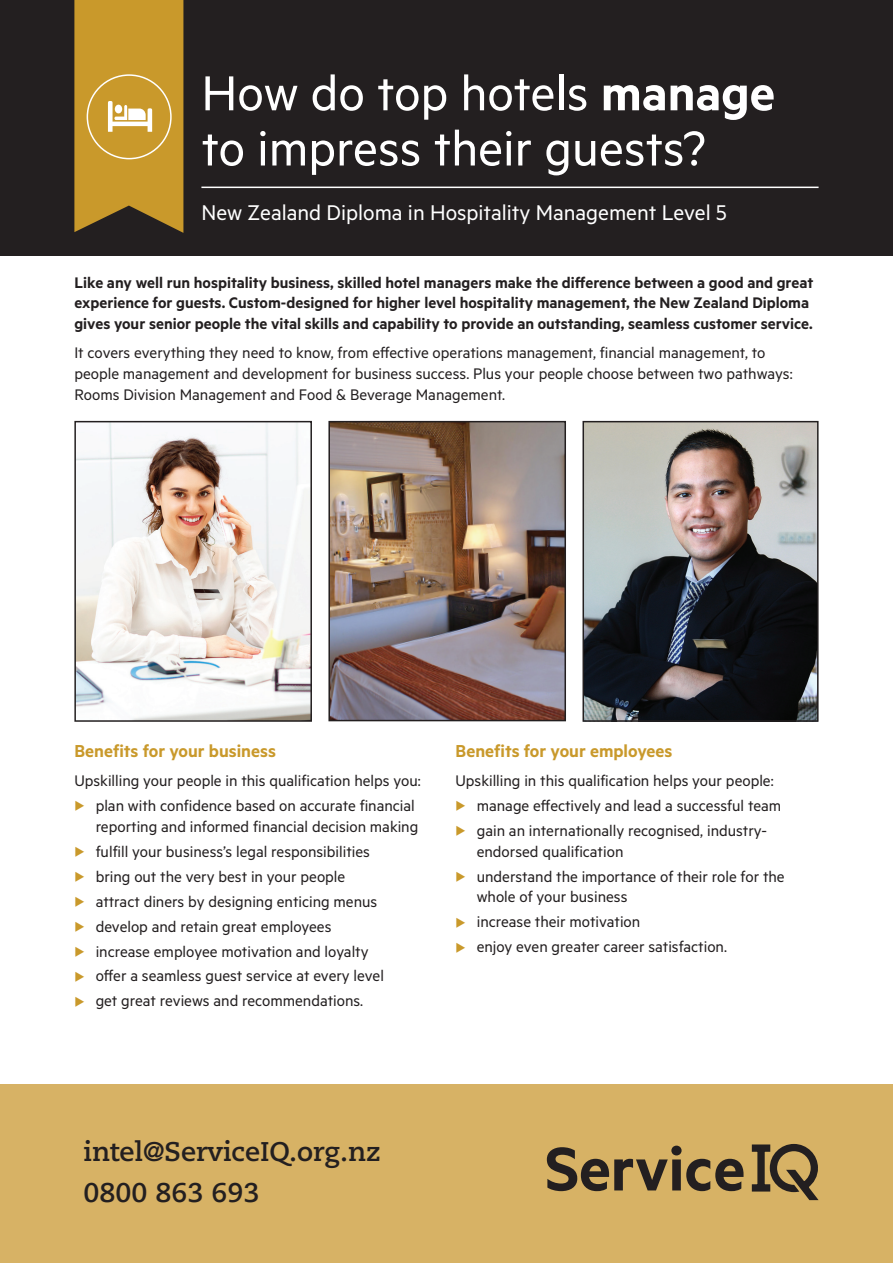
<style>
.page{position:relative;width:893px;height:1263px;background:#fff}
.page>*{position:absolute;margin:0;border:0;box-sizing:border-box;transform-origin:0 0}
.t1{font:55.2px/55.2px "Metric";color:#fff}
.t2{font:700 27px/41px "Caecilia LT Pro 75";color:#231f20}
.t3{font:24px "Metric";color:#fff}
.t4{font:600 19.5px "Metric";color:#c9992b}
.t5{font:17.25px/20.7px "Metric";color:#231f20}
.t6{font:600 17.25px/20.7px "Metric";color:#231f20}
.s1{font-weight:600}
.s2{color:#c9992b}
</style>
<div class="page">
<div style="left:0;top:0;width:893px;height:255px;background:#231f20"></div>
<svg style="left:74px;top:0;width:109px;height:233px;background:#c09533"></svg>
<hr style="left:201px;top:187px;width:618px;height:1px;background:#fff">
<img style="left:77px;top:424px;width:232px;height:295px">
<div style="left:74px;top:421px;width:238px;height:301px;border:2px solid #231f20"></div>
<img style="left:331px;top:424px;width:232px;height:294px">
<div style="left:328px;top:421px;width:238px;height:300px;border:2px solid #231f20"></div>
<img style="left:585px;top:424px;width:231px;height:295px">
<div style="left:582px;top:421px;width:237px;height:301px;border:2px solid #231f20"></div>
<div style="left:0;top:1084px;width:893px;height:179px;background:#d7b265"></div>
<svg style="left:547px;top:1145px;width:196px;height:46px"></svg>
<svg style="left:751px;top:1143px;width:68px;height:58px"></svg>
<h1 class="t1" style="left:201px;top:64px;width:575px">How do top hotels <span class="s1">manage </span>to impress their guests?</h1>
<h3 class="t3" style="left:201px;top:198px;width:527px">New Zealand Diploma in Hospitality Management Level 5</h3>
<p class="t6" style="left:74px;top:271px;width:740px">Like any well run hospitality business, skilled hotel managers make the difference between a good and great experience for guests. Custom-designed for higher level hospitality management, the New Zealand Diploma gives your senior people the vital skills and capability to provide an outstanding, seamless customer service.</p>
<p class="t5" style="left:74px;top:342px;width:720px">It covers everything they need to know, from effective operations management, financial management, to people management and development for business success. Plus your people choose between two pathways:<br>Rooms Division Management and Food &amp; Beverage Management.</p>
<p class="t4" style="left:74px;top:739px;width:203px">Benefits for your business</p>
<p class="t5" style="left:74px;top:770px;width:348px">Upskilling your people in this qualification helps you:</p>
<p class="t5" style="left:74px;top:795px;width:345px;text-align:right"><span class="s2">◆</span> plan with confidence based on accurate financial reporting and informed financial decision making</p>
<p class="t5" style="left:74px;top:840px;width:297px"><span class="s2">◆</span> fulfill your business’s legal responsibilities</p>
<p class="t5" style="left:74px;top:865px;width:272px"><span class="s2">◆</span> bring out the very best in your people</p>
<p class="t5" style="left:74px;top:890px;width:304px"><span class="s2">◆</span> attract diners by designing enticing menus</p>
<p class="t5" style="left:74px;top:915px;width:259px"><span class="s2">◆</span> develop and retain great employees</p>
<p class="t5" style="left:74px;top:940px;width:296px"><span class="s2">◆</span> increase employee motivation and loyalty</p>
<p class="t5" style="left:74px;top:965px;width:311px"><span class="s2">◆</span> offer a seamless guest service at every level</p>
<p class="t5" style="left:74px;top:990px;width:290px"><span class="s2">◆</span> get great reviews and recommendations.</p>
<p class="t4" style="left:455px;top:739px;width:219px">Benefits for your employees</p>
<p class="t5" style="left:455px;top:770px;width:320px">Upskilling in this qualification helps your people:</p>
<p class="t5" style="left:455px;top:795px;width:327px"><span class="s2">◆</span> manage effectively and lead a successful team</p>
<p class="t5" style="left:477px;top:820px;width:292px;text-indent:-21px"><span class="s2">◆</span> gain an internationally recognised, industry&shy;endorsed qualification</p>
<p class="t5" style="left:477px;top:865px;width:309px;text-indent:-21px"><span class="s2">◆</span> understand the importance of their role for the whole of your business</p>
<p class="t5" style="left:455px;top:911px;width:186px"><span class="s2">◆</span> increase their motivation</p>
<p class="t5" style="left:455px;top:936px;width:273px"><span class="s2">◆</span> enjoy even greater career satisfaction.</p>
<h2 class="t2" style="left:84px;top:1130px;width:298px">intel@ServiceIQ.org.nz<br>0800 863 693</h2>
</div>
